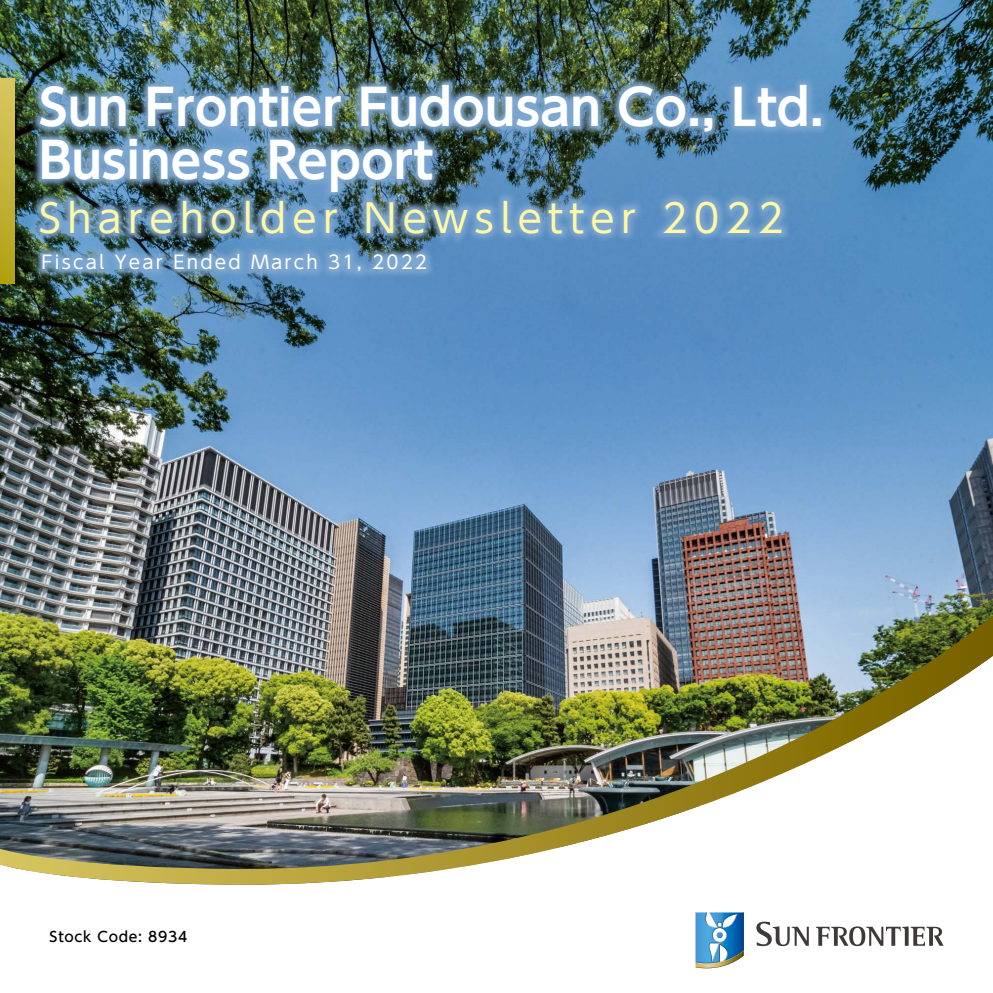
<style>
.page{position:relative;width:993px;height:993px;background:#fff}
.page>*{position:absolute;margin:0;border:0;box-sizing:border-box;transform-origin:0 0}
.t1{font:700 49.18px/52.5px "UD Shin Go Pro De";color:#fff}
.t2{font:39.02px "UD Shin Go Pro";letter-spacing:.16em;color:#fff8a5}
.t3{font:18.38px "UD Shin Go Pro";letter-spacing:.12em;color:#fff}
.t4{font:500 14px "UD Shin Go Pro";letter-spacing:.05em;color:#000}
</style>
<div class="page">
<img style="left:0;top:0;width:992px;height:615px">
<div style="left:497px;top:264px;width:359px;height:50px;background:#558bc2"></div>
<img style="left:0;top:264px;width:497px;height:79px">
<img style="left:989px;top:305px;width:3px;height:163px">
<img style="left:0;top:14px;width:907px;height:250px">
<img style="left:0;top:615px;width:992px;height:269px">
<svg style="left:756px;top:921px;width:187px;height:24px"></svg>
<svg style="left:695px;top:912px;width:49px;height:56px"></svg>
<svg style="left:0;top:79px;width:15px;height:204px;background:#c4b33b"></svg>
<p class="t1" style="left:39px;top:80px;width:786px">Sun Frontier Fudousan Co., Ltd.<br>Business Report</p>
<p class="t2" style="left:39px;top:186px;width:745px">Shareholder Newsletter 2022</p>
<p class="t3" style="left:42px;top:247px;width:387px">Fiscal Year Ended March 31, 2022</p>
<p class="t4" style="left:50px;top:925px;width:139px">Stock Code: 8934</p>
</div>
